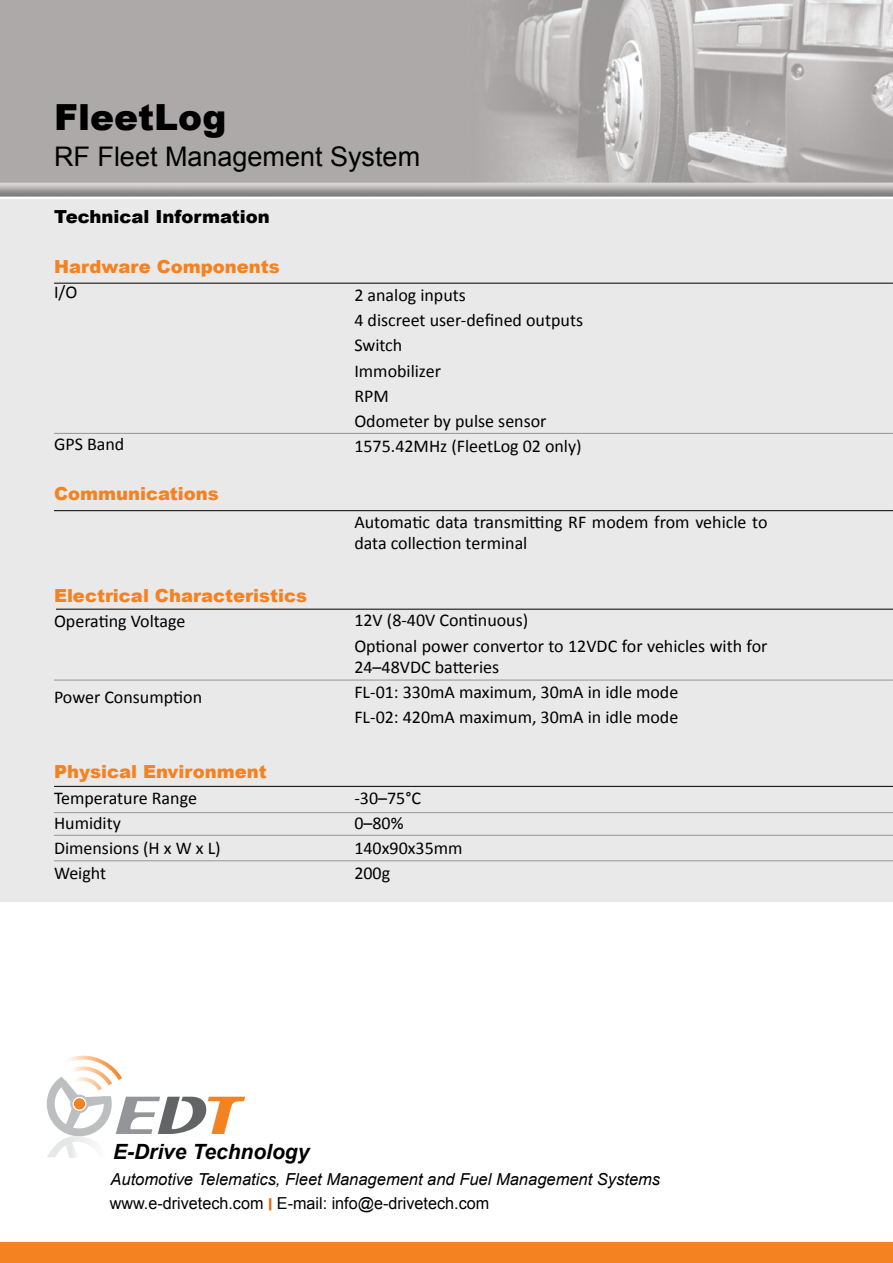
<style>
.page{position:relative;width:893px;height:1263px;background:#fff}
.page>*{position:absolute;margin:0;border:0;box-sizing:border-box;transform-origin:0 0}
.t1{font:900 36px "Arial";color:#000}
.t2{font:27px "Arial";color:#000}
.t3{font:italic 700 21px "Arial";color:#000}
.t4{font:18px/25.2px "Calibri";color:#000}
.t5{font:900 18px "Arial";color:#f58220}
.t6{font:900 18px "Arial";color:#000}
.t7{font:italic 16.5px "Arial";color:#000}
.t8{font:16.5px "Arial";color:#000}
.s1{font-weight:700;color:#e36c0a}
</style>
<div class="page">
<div style="left:0;top:79px;width:893px;height:822px;background:#e9e9ea"></div>
<img style="left:0;top:0;width:893px;height:198px">
<hr style="left:54px;top:283px;width:839px;height:1px;background:#000">
<hr style="left:54px;top:786px;width:839px;height:1px;background:#000">
<hr style="left:54px;top:680px;width:839px;height:1px;background:#939598">
<hr style="left:54px;top:433px;width:839px;height:1px;background:#939598">
<hr style="left:54px;top:812px;width:839px;height:1px;background:#939598">
<hr style="left:54px;top:835px;width:839px;height:1px;background:#939598">
<div style="left:0;top:1242px;width:893px;height:21px;background:#f58220"></div>
<svg style="left:46px;top:1055px;width:199px;height:103px"></svg>
<hr style="left:54px;top:860px;width:839px;height:1px;background:#939598">
<hr style="left:54px;top:510px;width:839px;height:1px;background:#000">
<hr style="left:56px;top:609px;width:837px;height:1px;background:#000">
<h1 class="t1" style="left:54px;top:91px;width:174px">FleetLog</h1>
<h2 class="t2" style="left:54px;top:138px;width:368px">RF Fleet Management System</h2>
<p class="t6" style="left:54px;top:203px;width:217px">Technical Information</p>
<p class="t5" style="left:54px;top:254px;width:227px">Hardware Components</p>
<p class="t4" style="left:54px;top:280px;width:25px">O/ I</p>
<p class="t4" style="left:54px;top:431px;width:72px">GPS Band</p>
<p class="t5" style="left:54px;top:481px;width:166px">Communications</p>
<p class="t5" style="left:54px;top:582px;width:255px">Electrical Characteristics</p>
<p class="t4" style="left:54px;top:608px;width:133px">Operating Voltage</p>
<p class="t4" style="left:54px;top:684px;width:150px">Power Consumption</p>
<p class="t5" style="left:54px;top:759px;width:214px">Physical Environment</p>
<p class="t4" style="left:54px;top:785px;width:168px">Temperature Range<br>Humidity<br>Dimensions H( Wx ( Lx<br>Weight</p>
<p class="t4" style="left:354px;top:282px;width:230px">2 analog inputs<br>4 discreet user-defined outputs<br>Switch<br>Immobilizer<br>RPM<br>Odometer by pulse sensor<br>1575.42MHz (FleetLog 02 only(</p>
<p class="t4" style="left:354px;top:512px;width:415px;line-height:21px">Automatic data transmitting RF modem from vehicle to data collection terminal</p>
<p class="t4" style="left:354px;top:608px;width:415px">12V (8-40V Continuous(<br>Optional power convertor to 12VDC for vehicles with for</p>
<p class="t4" style="left:354px;top:654px;width:326px">24–48VDC batteries<br>FL-01: 330mA maximum, 30mA in idle mode<br>FL-02: 420mA maximum, 30mA in idle mode</p>
<p class="t4" style="left:354px;top:785px;width:110px">-30–75°C<br>–0 80%<br>140x90x35mm<br>200g</p>
<p class="t3" style="left:113px;top:1137px;width:198px">E-Drive Technology</p>
<p class="t7" style="left:111px;top:1168px;width:551px">Automotive Telematics, Fleet Management and Fuel Management Systems</p>
<p class="t8" style="left:110px;top:1192px;width:381px">www -e. drivetech.com E<span class="s1">ן</span> -mail: info@ -e drivetech.com</p>
</div>
